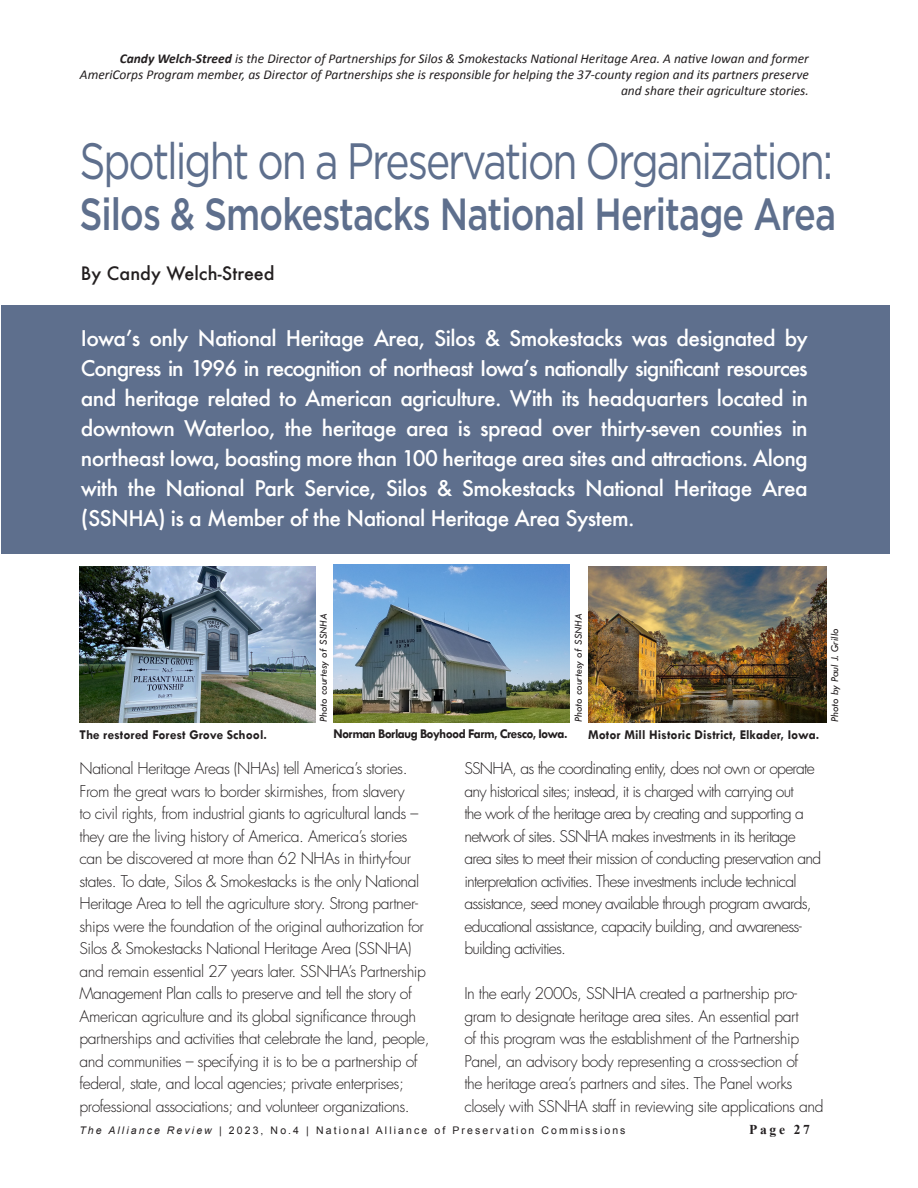
<style>
.page{position:relative;width:918px;height:1188px;background:#fff}
.page>*{position:absolute;margin:0;border:0;box-sizing:border-box;transform-origin:0 0}
.t1{font:51px "Gotham";letter-spacing:-.05em;color:#5e6f8d;scale:.8 1}
.t2{font:500 45px "Gotham";letter-spacing:-.025em;color:#5e6f8d;scale:.8 1}
.t3{font:500 21px/30px "Futura";letter-spacing:-.03em;color:#fff;text-align:justify}
.t4{font:500 18px "Futura";color:#231f20}
.t5{font:300 15.75px/22.5px "Futura";letter-spacing:-.03em;color:#231f20}
.t6{font:300 15.75px/22.5px "Futura";letter-spacing:-.05em;color:#231f20}
.t7{font:italic 13.5px/16.2px "Calibri";color:#231f20;text-align:right}
.t8{font:700 13.5px "Tw Cen";color:#231f20}
.t9{font:700 13.5px "Tw Cen";letter-spacing:-.05em;color:#231f20}
.t10{font:700 13.5px "Times New Roman";letter-spacing:.2em;color:#231f20}
.t11{font:italic 10.95px "Tw Cen";color:#231f20}
.t12{font:10.5px "Arial";letter-spacing:.2em;color:#231f20}
.s1{font-weight:700}
.s2{font-style:italic}
</style>
<div class="page">
<div style="left:1px;top:305px;width:889px;height:249px;background:#5e6f8d"></div>
<img style="left:80px;top:567px;width:236px;height:155px">
<img style="left:589px;top:567px;width:237px;height:155px">
<img style="left:333px;top:565px;width:237px;height:157px">
<p class="t7" style="left:80px;top:50px;width:731px"><span class="s1">Candy Welch-Streed</span> is the Director of Partnerships for Silos &amp; Smokestacks National Heritage Area. A native Iowan and former<br>AmeriCorps Program member, as Director of Partnerships she is responsible for helping the 37-county region and its partners preserve and share their agriculture stories.</p>
<h1 class="t1" style="left:79px;top:128px;width:944px">Spotlight on a Preservation Organization:</h1>
<h2 class="t2" style="left:79px;top:185px;width:948px">Silos &amp; Smokestacks National Heritage Area</h2>
<p class="t4" style="left:81px;top:261px;width:195px">By Candy Welch-Streed</p>
<p class="t3" style="left:81px;top:323px;width:728px">Iowa’s only National Heritage Area, Silos &amp; Smokestacks was designated by Congress in 1996 in recognition of northeast Iowa’s nationally significant resources and heritage related to American agriculture. With its headquarters located in downtown Waterloo, the heritage area is spread over thirty-seven counties in northeast Iowa, boasting more than 100 heritage area sites and attractions. Along with the National Park Service, Silos &amp; Smokestacks National Heritage Area (SSNHA) is a Member of the National Heritage Area System.</p>
<p class="t11" style="left:317px;top:722px;width:110px;rotate:-90deg">Photo courtesy of SSNHA</p>
<p class="t11" style="left:572px;top:722px;width:110px;rotate:-90deg">Photo courtesy of SSNHA</p>
<p class="t8" style="left:80px;top:727px;width:189px">The restored Forest Grove School.</p>
<p class="t9" style="left:333px;top:725px;width:236px">Norman Borlaug Boyhood Farm, Cresco, Iowa.</p>
<p class="t8" style="left:588px;top:727px;width:233px">Motor Mill Historic District, Elkader, Iowa.</p>
<p class="t5" style="left:80px;top:757px;width:352px">National Heritage Areas (NHAs) tell America’s stories.<br>From the great wars to border skirmishes, from slavery<br>to civil rights, from industrial giants to agricultural lands – they are the living history of America. America’s stories can be discovered at more than 62 NHAs in thirty-four states. To date, Silos &amp; Smokestacks is the only National Heritage Area to tell the agriculture story. Strong partner&shy;ships were the foundation of the original authorization for Silos &amp; Smokestacks National Heritage Area (SSNHA) and remain essential 27 years later. SSNHA’s Partnership Management Plan calls to preserve and tell the story of American agriculture and its global significance through partnerships and activities that celebrate the land, people, and communities – specifying it is to be a partnership of federal, state, and local agencies; private enterprises; professional associations; and volunteer organizations.</p>
<p class="t6" style="left:464px;top:758px;width:358px">SSNHA, as the coordinating entity, does not own or operate any historical sites; instead, it is charged with carrying out<br>the work of the heritage area by creating and supporting a network of sites. SSNHA makes investments in its heritage area sites to meet their mission of conducting preservation and interpretation activities. These investments include technical assistance, seed money available through program awards, educational assistance, capacity building, and awareness&shy;building activities.</p>
<p class="t5" style="left:464px;top:983px;width:361px">In the early 2000s, SSNHA created a partnership pro&shy;gram to designate heritage area sites. An essential part<br>of this program was the establishment of the Partnership Panel, an advisory body representing a cross-section of<br>the heritage area’s partners and sites. The Panel works closely with SSNHA staff in reviewing site applications and</p>
<p class="t12" style="left:79px;top:1123px;width:548px"><span class="s2">The Alliance Review</span> | 2023, No.4 | National Alliance of Preservation Commissions</p>
<p class="t10" style="left:749px;top:1120px;width:62px">Page 27</p>
<p class="t11" style="left:828px;top:722px;width:95px;rotate:-90deg">Photo by Paul J. Grillo</p>
</div>
